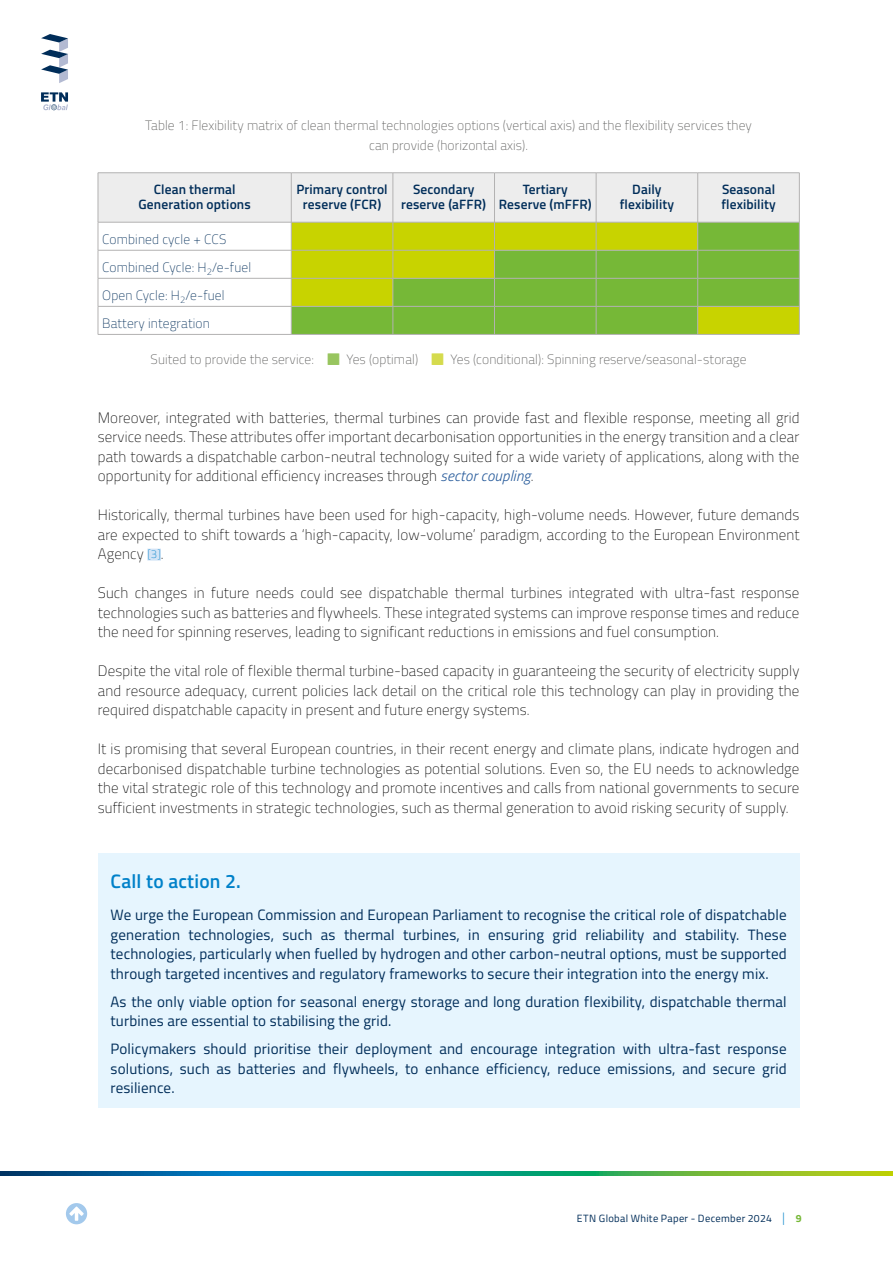
<style>
.page{position:relative;width:893px;height:1263px;background:#fff}
.page>*{position:absolute;margin:0;border:0;box-sizing:border-box;transform-origin:0 0}
.t1{font:600 19.5px "Titillium Web";letter-spacing:.01em;color:#0081c9}
.t2{font:200 15px/19.5px "Titillium Web";letter-spacing:.01em;color:#000;text-align:justify}
.t3{font:15px/19.5px "Titillium Web";letter-spacing:.01em;color:#002d59;text-align:justify}
.t4{font:200 13.5px/19.5px "Titillium Web";letter-spacing:.01em;color:#575756;text-align:center}
.t5{font:600 13.5px/15px "Titillium Web";letter-spacing:.01em;color:#002d59;text-align:center}
.t6{font:200 13.5px/28px "Titillium Web";letter-spacing:.01em;color:#002d59}
.t7{font:10.5px "Titillium Web";letter-spacing:.035em;color:#002d59}
.s1{font-weight:300;font-style:italic;color:#275b9b}
.s2{font-size:11.25px;color:#0081c9}
.s3{font-weight:300;font-size:13.2px;color:#0081c9}
.s4{font-weight:700;color:#76b837}
</style>
<div class="page">
<svg style="left:0;top:1171px;width:893px;height:5px;background:#2a9175"></svg>
<svg style="left:66px;top:1203px;width:21px;height:21px"></svg>
<svg style="left:41px;top:34px;width:27px;height:49px"></svg>
<svg style="left:41px;top:92px;width:27px;height:18px"></svg>
<div style="left:147px;top:549px;width:14px;height:12px;background:#d3e4f6"></div>
<div style="left:98px;top:853px;width:701px;height:51px;background:#e6f5fe"></div>
<div style="left:98px;top:891px;width:701px;height:102px;background:#e6f5fe"></div>
<div style="left:98px;top:977px;width:701px;height:64px;background:#e6f5fe"></div>
<div style="left:98px;top:1025px;width:701px;height:83px;background:#e6f5fe"></div>
<hr style="left:98px;top:172px;width:193px;height:1px;background:#b3b2b2">
<hr style="left:291px;top:172px;width:102px;height:1px;background:#b3b2b2">
<hr style="left:393px;top:172px;width:101px;height:1px;background:#b3b2b2">
<hr style="left:494px;top:172px;width:102px;height:1px;background:#b3b2b2">
<hr style="left:596px;top:172px;width:102px;height:1px;background:#b3b2b2">
<hr style="left:698px;top:172px;width:101px;height:1px;background:#b3b2b2">
<svg style="left:98px;top:173px;width:702px;height:161px"></svg>
<hr style="left:98px;top:334px;width:193px;height:1px;background:#b3b2b2">
<hr style="left:291px;top:334px;width:102px;height:1px;background:#b3b2b2">
<hr style="left:393px;top:334px;width:101px;height:1px;background:#b3b2b2">
<hr style="left:494px;top:334px;width:102px;height:1px;background:#b3b2b2">
<hr style="left:596px;top:334px;width:102px;height:1px;background:#b3b2b2">
<hr style="left:698px;top:334px;width:101px;height:1px;background:#b3b2b2">
<p class="t4" style="left:145px;top:115px;width:608px">Table 1: Flexibility matrix of clean thermal technologies options (vertical axis) and the flexibility services they can provide (horizontal axis).</p>
<p class="t5" style="left:138px;top:182px;width:114px">Clean thermal<br>Generation options</p>
<p class="t5" style="left:296px;top:182px;width:93px">Primary control reserve (FCR)</p>
<p class="t5" style="left:401px;top:182px;width:86px">Secondary reserve (aFFR)</p>
<p class="t5" style="left:499px;top:182px;width:94px">Tertiary<br>Reserve (mFFR)</p>
<p class="t5" style="left:620px;top:182px;width:56px">Daily flexibility</p>
<p class="t5" style="left:721px;top:182px;width:56px;text-align:left">Seasonal flexibility</p>
<p class="t6" style="left:102px;top:224px;width:150px">Combined cycle + CCS<br>Combined Cycle: H<sub>2</sub>/e-fuel<br>Open Cycle: H<sub>2</sub>/e-fuel<br>Battery integration</p>
<p class="t4" style="left:151px;top:349px;width:165px">Suited to provide the service:</p>
<p class="t4" style="left:346px;top:349px;width:73px">Yes (optimal)</p>
<p class="t4" style="left:451px;top:349px;width:298px">Yes (conditional): Spinning reserve/seasonal-storage</p>
<p class="t2" style="left:98px;top:407px;width:703px">Moreover, integrated with batteries, thermal turbines can provide fast and flexible response, meeting all grid service needs. These attributes offer important decarbonisation opportunities in the energy transition and a clear path towards a dispatchable carbon-neutral technology suited for a wide variety of applications, along with the opportunity for additional efficiency increases through <span class="s1">sector coupling</span>.</p>
<p class="t2" style="left:98px;top:504px;width:703px">Historically, thermal turbines have been used for high-capacity, high-volume needs. However, future demands are expected to shift towards a ‘high-capacity, low-volume’ paradigm, according to the European Environment Agency <span class="s2">[3]</span>.</p>
<p class="t2" style="left:98px;top:582px;width:703px">Such changes in future needs could see dispatchable thermal turbines integrated with ultra-fast response technologies such as batteries and flywheels. These integrated systems can improve response times and reduce the need for spinning reserves, leading to significant reductions in emissions and fuel consumption.</p>
<p class="t2" style="left:98px;top:660px;width:703px">Despite the vital role of flexible thermal turbine-based capacity in guaranteeing the security of electricity supply and resource adequacy, current policies lack detail on the critical role this technology can play in providing the required dispatchable capacity in present and future energy systems.</p>
<p class="t2" style="left:98px;top:738px;width:703px">It is promising that several European countries, in their recent energy and climate plans, indicate hydrogen and decarbonised dispatchable turbine technologies as potential solutions. Even so, the EU needs to acknowledge the vital strategic role of this technology and promote incentives and calls from national governments to secure sufficient investments in strategic technologies, such as thermal generation to avoid risking security of supply.</p>
<h1 class="t1" style="left:111px;top:867px;width:132px">Call to action 2.</h1>
<p class="t3" style="left:111px;top:905px;width:678px">We urge the European Commission and European Parliament to recognise the critical role of dispatchable generation technologies, such as thermal turbines, in ensuring grid reliability and stability. These technologies, particularly when fuelled by hydrogen and other carbon-neutral options, must be supported through targeted incentives and regulatory frameworks to secure their integration into the energy mix.</p>
<p class="t3" style="left:111px;top:991px;width:678px">As the only viable option for seasonal energy storage and long duration flexibility, dispatchable thermal turbines are essential to stabilising the grid.</p>
<p class="t3" style="left:111px;top:1039px;width:678px">Policymakers should prioritise their deployment and encourage integration with ultra-fast response solutions, such as batteries and flywheels, to enhance efficiency, reduce emissions, and secure grid resilience.</p>
<p class="t7" style="left:577px;top:1211px;width:226px">ETN Global White Paper - December 2024 <span class="s3">|</span> <span class="s4">9</span></p>
</div>
